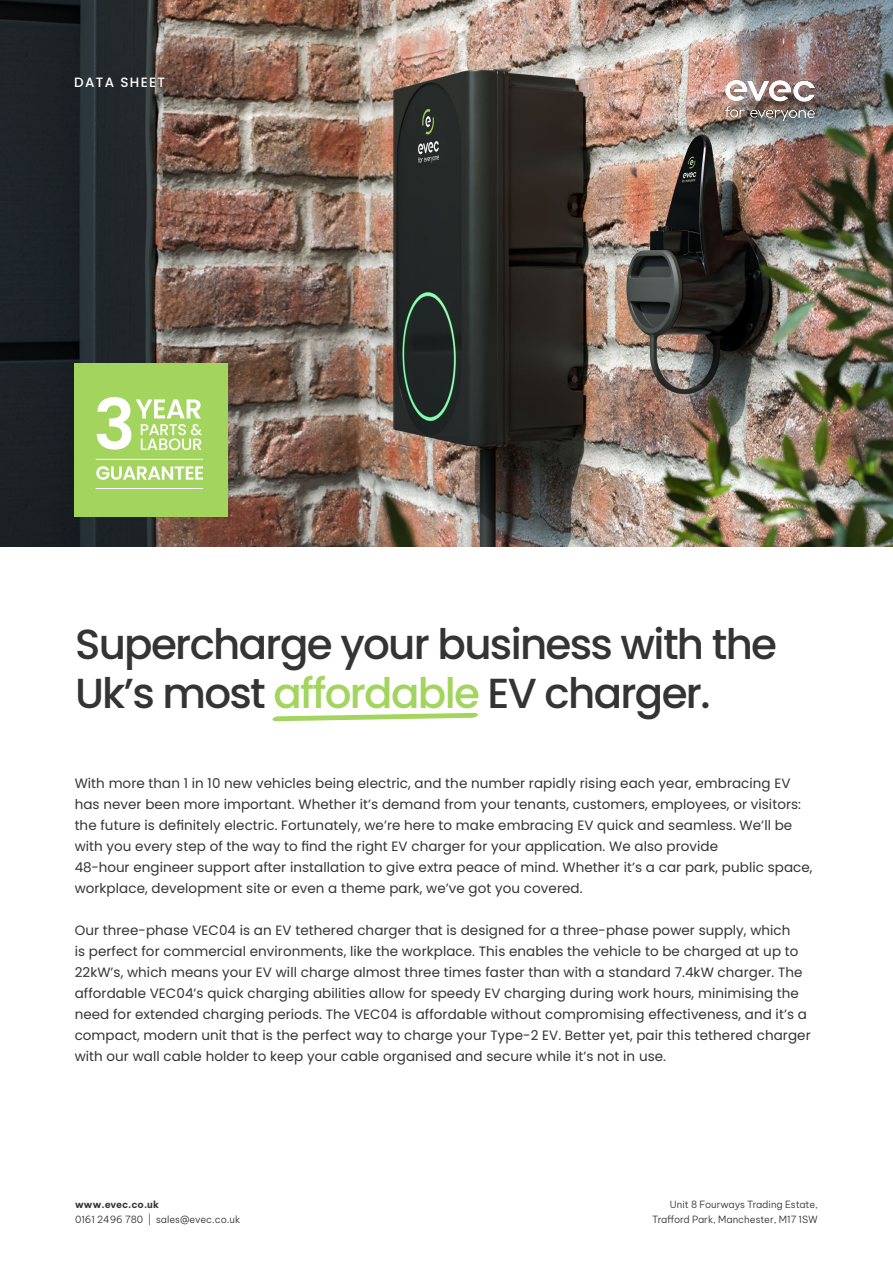
<style>
.page{position:relative;width:893px;height:1263px;background:#fff}
.page>*{position:absolute;margin:0;border:0;box-sizing:border-box;transform-origin:0 0}
.t1{font:500 42px/49.5px "Poppins";letter-spacing:-.04em;color:#343435}
.t2{font:13.5px/21px "Poppins";letter-spacing:.005em;color:#343435}
.t3{font:500 13.5px "Poppins";letter-spacing:.1em;color:#fff}
.t4{font:300 9.75px/15px "Be Vietnam Pro";color:#343435;text-align:right}
.t5{font:700 9.75px "Be Vietnam Pro";letter-spacing:-.005em;color:#343435}
.s1{color:#a2d45e}
</style>
<div class="page">
<img style="left:0;top:0;width:893px;height:547px">
<div style="left:74px;top:363px;width:154px;height:154px;background:#a3d45e"></div>
<svg style="left:97px;top:397px;width:105px;height:53px"></svg>
<svg style="left:96px;top:466px;width:107px;height:14px"></svg>
<hr style="left:96px;top:459px;width:107px;height:1px;background:#fff">
<hr style="left:96px;top:488px;width:107px;height:1px;background:#fff">
<svg style="left:272px;top:713px;width:206px;height:8px"></svg>
<img style="left:721px;top:76px;width:97px;height:46px">
<p class="t3" style="left:74px;top:74px;width:93px">DATA SHEET</p>
<h1 class="t1" style="left:75px;top:619px;width:704px">Supercharge your business with the<br>Uk’s most <span class="s1">affordable</span> EV charger.</h1>
<p class="t2" style="left:75px;top:772px;width:739px">With more than 1 in 10 new vehicles being electric, and the number rapidly rising each year, embracing EV has never been more important. Whether it’s demand from your tenants, customers, employees, or visitors: the future is definitely electric. Fortunately, we’re here to make embracing EV quick and seamless. We’ll be with you every step of the way to find the right EV charger for your application. We also provide<br>48-hour engineer support after installation to give extra peace of mind. Whether it’s a car park, public space, workplace, development site or even a theme park, we’ve got you covered.</p>
<p class="t2" style="left:75px;top:919px;width:737px">Our three-phase VEC04 is an EV tethered charger that is designed for a three-phase power supply, which<br>is perfect for commercial environments, like the workplace. This enables the vehicle to be charged at up to 22kW’s, which means your EV will charge almost three times faster than with a standard 7.4kW charger. The affordable VEC04’s quick charging abilities allow for speedy EV charging during work hours, minimising the need for extended charging periods. The VEC04 is affordable without compromising effectiveness, and it’s a compact, modern unit that is the perfect way to charge your Type-2 EV. Better yet, pair this tethered charger with our wall cable holder to keep your cable organised and secure while it’s not in use.</p>
<p class="t5" style="left:75px;top:1196px;width:85px">www.evec.co.uk</p>
<p class="t4" style="left:75px;top:1211px;width:167px">0161 2496 780 | sales@evec.co.uk</p>
<p class="t4" style="left:652px;top:1196px;width:167px">Unit 8 Fourways Trading Estate,<br>Trafford Park, Manchester, M17 1SW</p>
</div>
